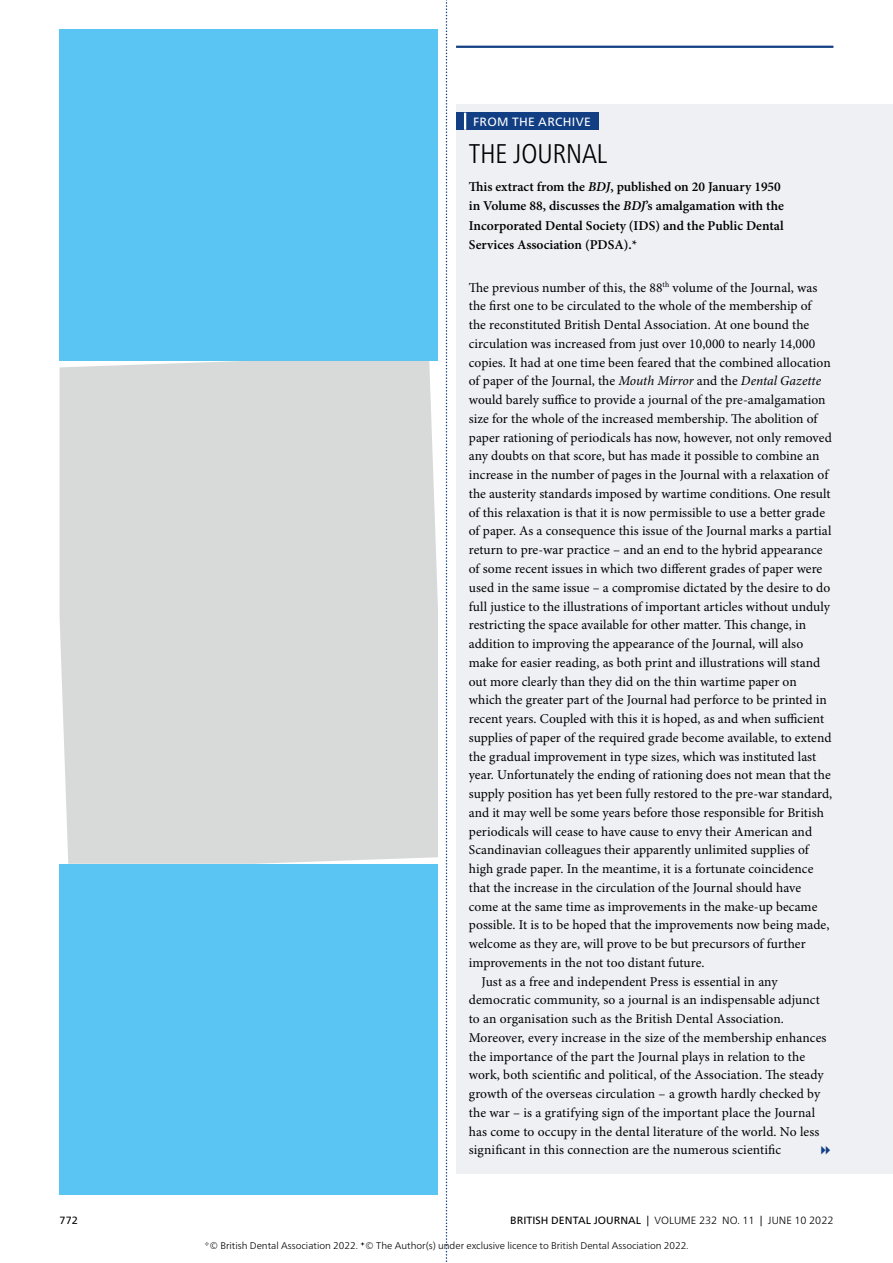
<style>
.page{position:relative;width:893px;height:1263px;background:#fff}
.page>*{position:absolute;margin:0;border:0;box-sizing:border-box;transform-origin:0 0}
.Title_4_Cnd_Lt_18pt{font:300 condensed 27px "Frutiger Neue LT Pro";color:#000}
.Para_9pt_ragged_1st{font:13.5px/18.8px "Minion Pro";color:#000}
.Para_9pt_ragged{font:13.5px/18.8px "Minion Pro";letter-spacing:.01em;color:#000}
.Para_conf_report{font:600 13.5px/19.5px "Minion Pro";color:#000}
.SuperTitle_3_book_re{font:12px "Frutiger Neue LT Pro";letter-spacing:.025em;color:#fff}
.t1{font:10.5px "Frutiger Neue LT Pro";letter-spacing:.005em;color:#000}
.t2{font:300 10.5px "Frutiger Neue LT Pro";letter-spacing:.005em;color:#000}
.t3{font:300 9.75px "Frutiger Neue LT Pro";color:#000}
.s1{font-style:italic}
.s2{font-weight:300}
</style>
<div class="page">
<div style="left:456px;top:104px;width:437px;height:1070px;background:#eef0f4"></div>
<div style="left:456px;top:113px;width:143px;height:17px;background:#123f84"></div>
<svg style="left:464px;top:113px;width:2px;height:17px"></svg>
<hr style="left:456px;top:46px;width:377px;height:2px;background:#123f84">
<svg style="left:446px;top:0;width:1px;height:1262px"></svg>
<div style="left:60px;top:30px;width:378px;height:1165px;background:#5ac5f2"></div>
<div style="left:60px;top:361px;width:378px;height:503px;background:#d8d9d9"></div>
<p class="SuperTitle_3_book_re" style="left:473px;top:114px;width:119px">FROM THE ARCHIVE</p>
<p class="Title_4_Cnd_Lt_18pt" style="left:469px;top:137px;width:140px">THE JOURNAL</p>
<p class="Para_conf_report" style="left:469px;top:177px;width:317px">This extract from the <span class="s1">BDJ</span>, published on 20 January 1950 in Volume 88, discusses the <span class="s1">BDJ</span>’s amalgamation with the Incorporated Dental Society (IDS) and the Public Dental Services Association (PDSA).*</p>
<p class="Para_9pt_ragged_1st" style="left:469px;top:279px;width:365px">The previous number of this, the 88<sup>th</sup> volume of the Journal, was the first one to be circulated to the whole of the membership of<br>the reconstituted British Dental Association. At one bound the circulation was increased from just over 10,000 to nearly 14,000 copies. It had at one time been feared that the combined allocation of paper of the Journal, the <span class="s1">Mouth Mirror</span> and the <span class="s1">Dental Gazette </span>would barely suffice to provide a journal of the pre-amalgamation size for the whole of the increased membership. The abolition of paper rationing of periodicals has now, however, not only removed any doubts on that score, but has made it possible to combine an increase in the number of pages in the Journal with a relaxation of the austerity standards imposed by wartime conditions. One result of this relaxation is that it is now permissible to use a better grade of paper. As a consequence this issue of the Journal marks a partial return to pre-war practice – and an end to the hybrid appearance of some recent issues in which two different grades of paper were used in the same issue – a compromise dictated by the desire to do full justice to the illustrations of important articles without unduly restricting the space available for other matter. This change, in addition to improving the appearance of the Journal, will also make for easier reading, as both print and illustrations will stand out more clearly than they did on the thin wartime paper on which the greater part of the Journal had perforce to be printed in recent years. Coupled with this it is hoped, as and when sufficient supplies of paper of the required grade become available, to extend the gradual improvement in type sizes, which was instituted last year. Unfortunately the ending of rationing does not mean that the supply position has yet been fully restored to the pre-war standard, and it may well be some years before those responsible for British periodicals will cease to have cause to envy their American and Scandinavian colleagues their apparently unlimited supplies of high grade paper. In the meantime, it is a fortunate coincidence that the increase in the circulation of the Journal should have come at the same time as improvements in the make-up became possible. It is to be hoped that the improvements now being made, welcome as they are, will prove to be but precursors of further improvements in the not too distant future.</p>
<p class="Para_9pt_ragged" style="left:469px;top:972px;width:359px;text-indent:13px">Just as a free and independent Press is essential in any democratic community, so a journal is an indispensable adjunct to an organisation such as the British Dental Association.<br>Moreover, every increase in the size of the membership enhances the importance of the part the Journal plays in relation to the work, both scientific and political, of the Association. The steady growth of the overseas circulation – a growth hardly checked by the war – is a gratifying sign of the important place the Journal has come to occupy in the dental literature of the world. No less significant in this connection are the numerous scientific</p>
<p class="t1" style="left:60px;top:1214px;width:20px">772</p>
<p class="t1" style="left:510px;top:1214px;width:269px">BRITISH DENTAL JOURNAL | <span class="s2">VOLUME 232 NO. 11</span> | <span class="s2">June</span></p>
<p class="t2" style="left:794px;top:1214px;width:40px">10 2022</p>
<p class="t3" style="left:209px;top:1240px;width:481px">© British Dental Association 2022. © The Author(s) under exclusive licence to British Dental Association 2022.</p>
</div>
